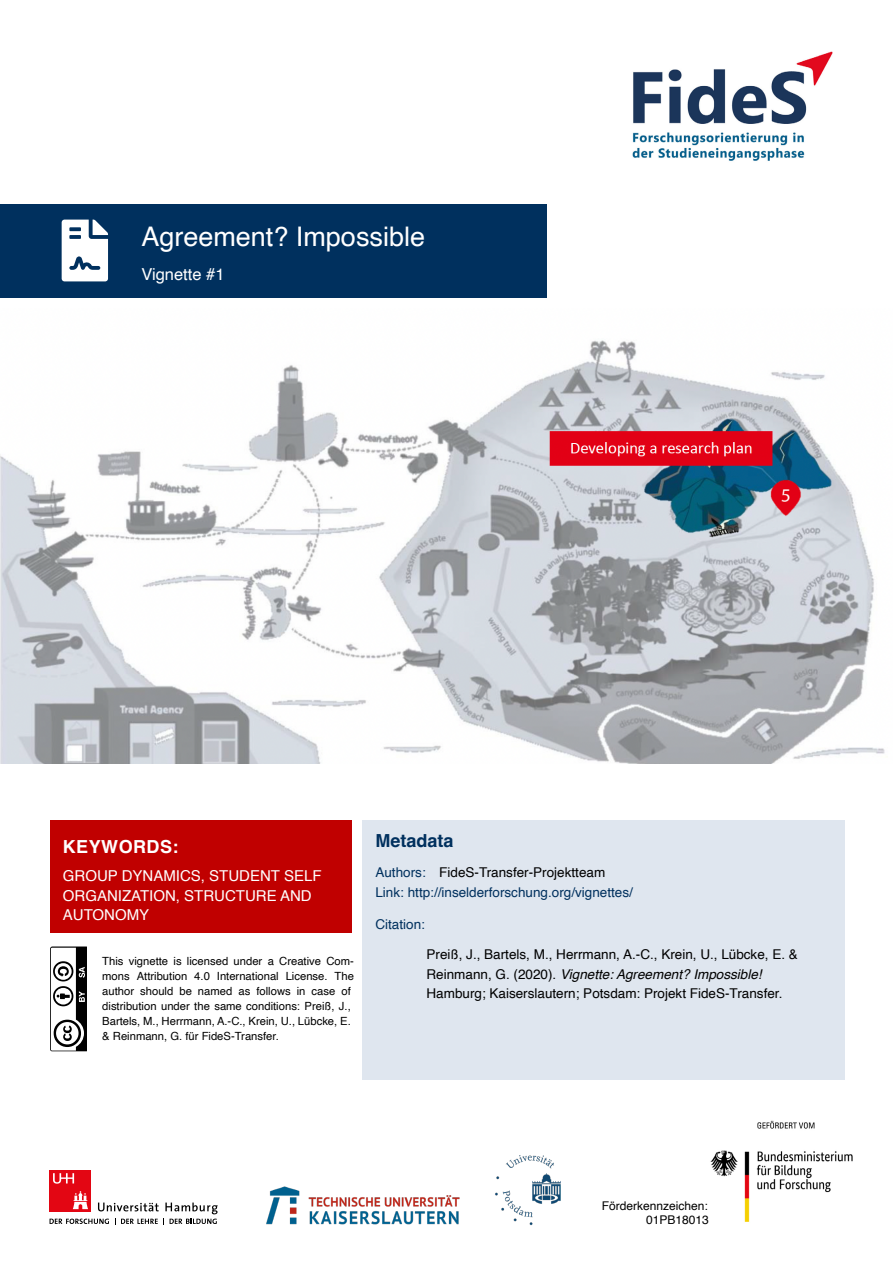
<style>
.page{position:relative;width:893px;height:1263px;background:#fff}
.page>*{position:absolute;margin:0;border:0;box-sizing:border-box;transform-origin:0 0}
.H1_Deckblatt{font:27px "Helvetica";color:#fff}
.H2{font:700 18px "Helvetica";letter-spacing:.025em;color:#fff}
.p_Metadaten{font:700 18px "Helvetica";color:#00305e}
.p___Deckblatt{font:16.5px "Helvetica";color:#fff}
.p_Schlag_light{font:15px/19.5px "Helvetica";color:#fff}
.p_Metadaten-2{font:13.5px "Helvetica";color:#000}
.p_Metadaten-3{font:13.5px "Helvetica";color:#00305e}
.p_Metadaten-4{font:italic 13.5px "Helvetica";color:#000}
.t1{font:12px/14.4px "Helvetica";color:#000;text-align:right}
.p_creative{font:11.25px/15px "Helvetica";color:#000}
.s1{color:#00305e}
.s2{font-style:normal}
</style>
<div class="page">
<img style="left:710px;top:1120px;width:143px;height:102px">
<div style="left:363px;top:821px;width:482px;height:259px;background:#dfe6ef"></div>
<svg style="left:50px;top:947px;width:37px;height:104px"></svg>
<div style="left:50px;top:1170px;width:41px;height:41px;background:#e30613"></div>
<svg style="left:53px;top:1173px;width:21px;height:11px"></svg>
<svg style="left:50px;top:1191px;width:168px;height:33px"></svg>
<img style="left:266px;top:1186px;width:194px;height:39px">
<img style="left:495px;top:1155px;width:66px;height:71px">
<img style="left:632px;top:51px;width:201px;height:110px">
<div style="left:0;top:204px;width:546px;height:94px;background:#00305e"></div>
<svg style="left:62px;top:220px;width:46px;height:61px;background:#d3dbe3"></svg>
<img style="left:0;top:340px;width:885px;height:424px">
<div style="left:50px;top:821px;width:302px;height:112px;background:#c00000"></div>
<h1 class="H1_Deckblatt" style="left:141px;top:215px;width:285px">Agreement? Impossible</h1>
<p class="p___Deckblatt" style="left:141px;top:261px;width:85px">Vignette #1</p>
<p class="H2" style="left:63px;top:835px;width:117px">KEYWORDS:</p>
<p class="p_Schlag_light" style="left:63px;top:866px;width:260px">GROUP DYNAMICS, STUDENT SELF<br>ORGANIZATION, STRUCTURE AND<br>AUTONOMY</p>
<p class="p_creative" style="left:102px;top:954px;width:253px">This vignette is licensed under a Creative Com&shy;mons Attribution 4.0 International License. The author should be named as follows in case of distribution under the same conditions: Preiß, J., Bartels, M., Herrmann, A.-C., Krein, U., Lübcke, E. &amp; Reinmann, G. für FideS-Transfer.</p>
<p class="p_Metadaten" style="left:375px;top:829px;width:80px">Metadata</p>
<p class="p_Metadaten-2" style="left:375px;top:862px;width:231px"><span class="s1">Authors:</span> FideS-Transfer-Projektteam</p>
<p class="p_Metadaten-3" style="left:375px;top:881px;width:259px">Link: http://inselderforschung.org/vignettes/</p>
<p class="p_Metadaten-3" style="left:375px;top:914px;width:51px">Citation:</p>
<p class="p_Metadaten-2" style="left:426px;top:944px;width:373px">Preiß, J., Bartels, M., Herrmann, A.-C., Krein, U., Lübcke, E. &amp;</p>
<p class="p_Metadaten-4" style="left:426px;top:963px;width:337px"><span class="s2">Reinmann, G. (2020).</span> Vignette: Agreement? Impossible!</p>
<p class="p_Metadaten-2" style="left:426px;top:983px;width:357px">Hamburg; Kaiserslautern; Potsdam: Projekt FideS-Transfer.</p>
<p class="t1" style="left:602px;top:1199px;width:108px">Förderkennzeichen:<br>01PB18013</p>
</div>
